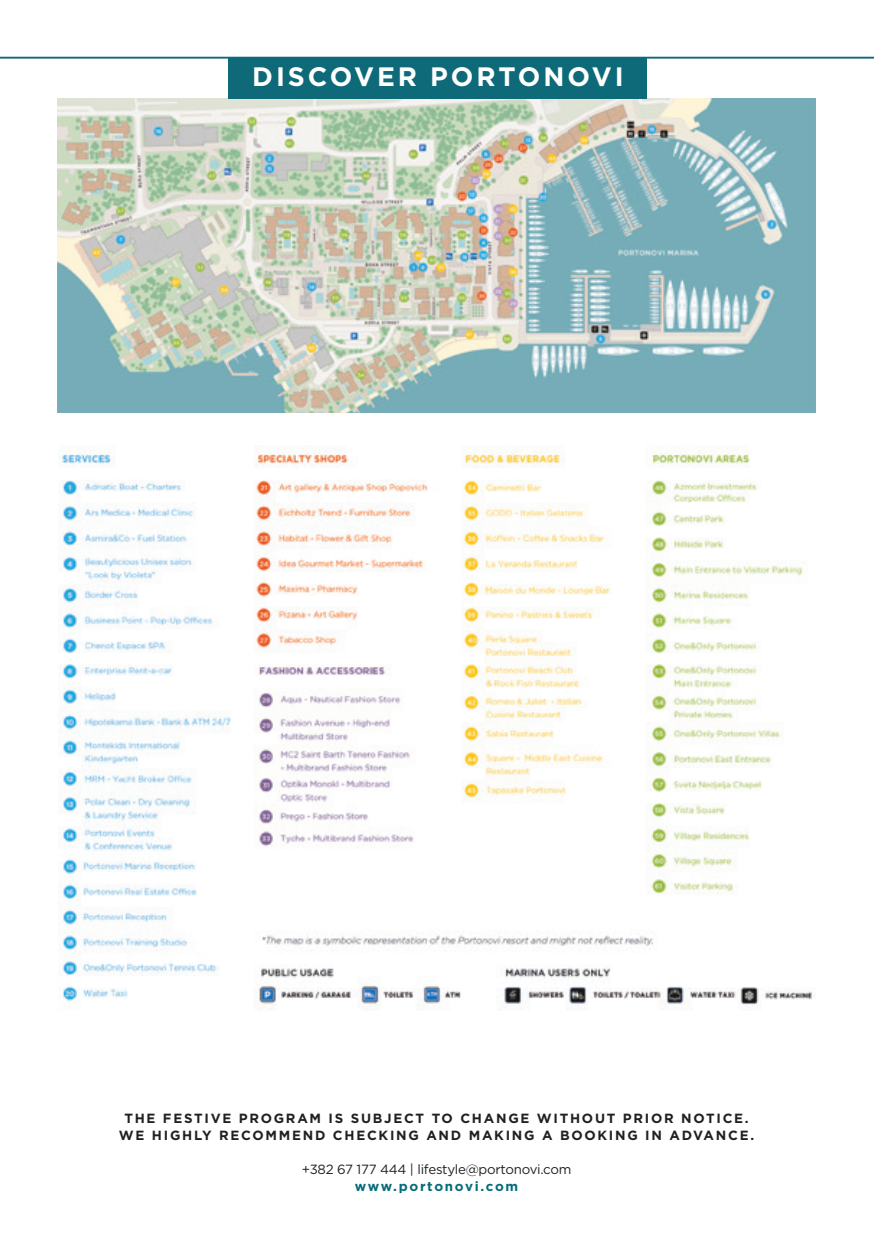
<style>
.page{position:relative;width:874px;height:1248px;background:#fff}
.page>*{position:absolute;margin:0;border:0;box-sizing:border-box;transform-origin:0 0}
.t1{font:700 26.6px "Gotham";letter-spacing:.11em;color:#fff}
.t2{font:700 13.4px "Gotham";letter-spacing:.13em;color:#231f20}
.t3{font:13.4px "Gotham";letter-spacing:-.02em;color:#231f20}
.t4{font:700 13.4px "Gotham";letter-spacing:.13em;color:#056b78}
</style>
<div class="page">
<img style="left:58px;top:98px;width:757px;height:314px">
<hr style="left:0;top:57px;width:873px;height:2px;background:#0e6a79">
<div style="left:229px;top:57px;width:417px;height:41px;background:#0e6a79"></div>
<img style="left:58px;top:445px;width:756px;height:565px">
<p class="t1" style="left:252px;top:59px;width:372px">DISCOVER PORTONOVI</p>
<p class="t2" style="left:124px;top:1109px;width:625px">THE FESTIVE PROGRAM IS SUBJECT TO CHANGE WITHOUT PRIOR NOTICE.</p>
<p class="t2" style="left:119px;top:1126px;width:636px">WE HIGHLY RECOMMEND CHECKING AND MAKING A BOOKING IN ADVANCE.</p>
<p class="t3" style="left:301px;top:1160px;width:271px">+382 67 177 444 | lifestyle@portonovi.com</p>
<p class="t4" style="left:354px;top:1177px;width:165px">www.portonovi.com</p>
</div>
